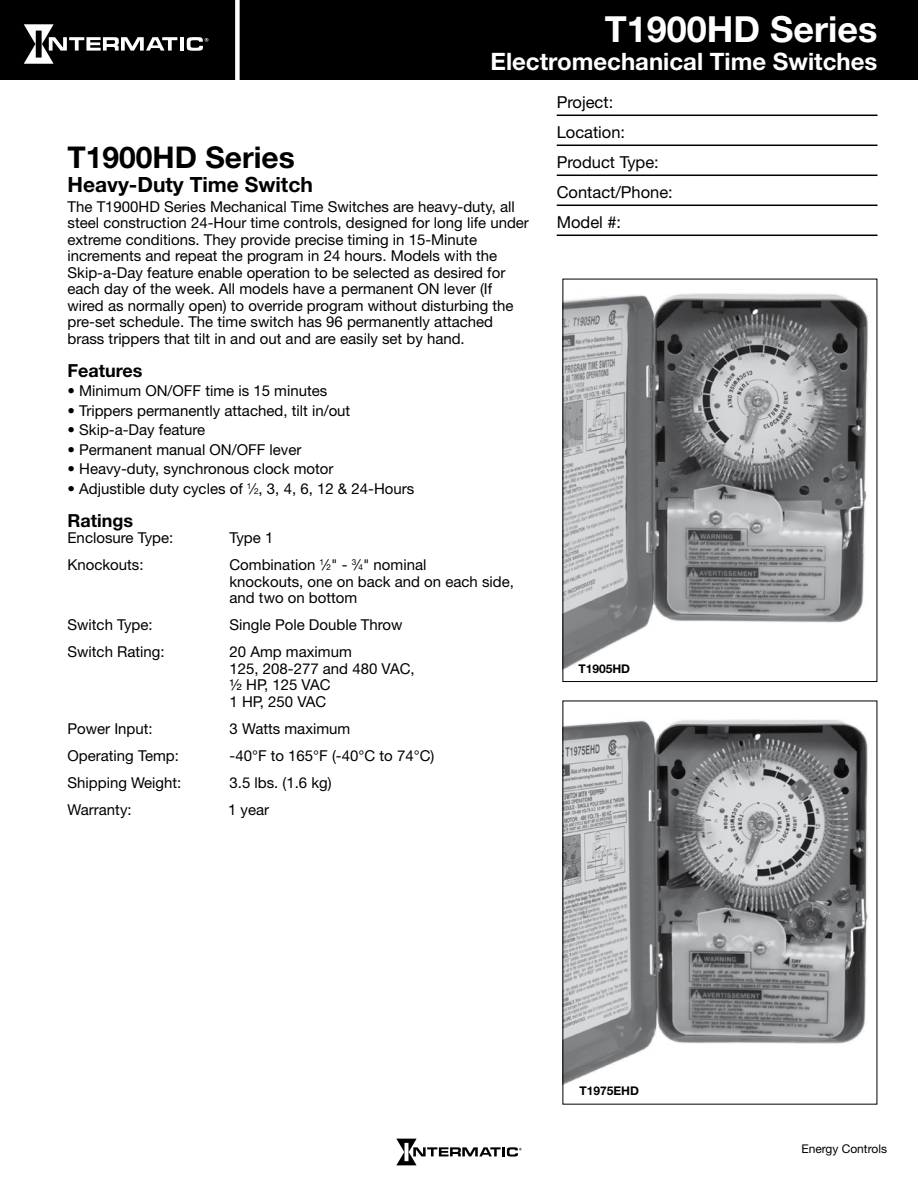
<style>
.page{position:relative;width:918px;height:1188px;background:#fff}
.page>*{position:absolute;margin:0;border:0;box-sizing:border-box;transform-origin:0 0}
.t1{font:700 36px "Helvetica Neue LT Std";color:#fff}
.t2{font:700 30px "Helvetica Neue LT Std";color:#000}
.t3{font:700 24px "Helvetica Neue LT Std";color:#fff}
.t4{font:700 21px "Helvetica Neue LT Std";color:#000}
.t5{font:700 18px "Helvetica Neue LT Std";color:#000}
.t6{font:16.5px/30px "Helvetica Neue LT Std";color:#000}
.t7{font:15px/16.5px "Helvetica Neue LT Std";color:#000}
.t8{font:700 12px "Helvetica Neue LT Std";color:#000}
.t9{font:12px "Helvetica Neue LT Std";color:#000}
.s1{font-size:8.25px}
</style>
<div class="page">
<svg style="left:396px;top:1139px;width:126px;height:26px"></svg>
<div style="left:0;top:0;width:918px;height:80px;background:#000"></div>
<hr style="left:180px;top:37px;width:4px;height:14px;background:#fff">
<svg style="left:187px;top:37px;width:21px;height:14px"></svg>
<svg style="left:24px;top:24px;width:153px;height:40px"></svg>
<div style="left:235px;top:0;width:5px;height:92px;background:#fff"></div>
<hr style="left:557px;top:115px;width:321px;height:1px;background:#000">
<hr style="left:557px;top:145px;width:321px;height:1px;background:#000">
<hr style="left:557px;top:175px;width:321px;height:1px;background:#000">
<hr style="left:557px;top:205px;width:321px;height:1px;background:#000">
<hr style="left:557px;top:235px;width:321px;height:1px;background:#000">
<img style="left:565px;top:293px;width:303px;height:377px">
<img style="left:565px;top:719px;width:303px;height:365px">
<h1 class="t1" style="left:605px;top:7px;width:274px">T1900HD Series</h1>
<h3 class="t3" style="left:490px;top:46px;width:388px">Electromechanical Time Switches</h3>
<h2 class="t2" style="left:68px;top:139px;width:229px">T1900HD Series</h2>
<h3 class="t4" style="left:68px;top:172px;width:247px">Heavy-Duty Time Switch</h3>
<p class="t7" style="left:68px;top:198px;width:463px">The T1900HD Series Mechanical Time Switches are heavy-duty, all steel construction 24-Hour time controls, designed for long life under extreme conditions. They provide precise timing in 15-Minute increments and repeat the program in 24 hours. Models with the Skip-a-Day feature enable operation to be selected as desired for each day of the week. All models have a permanent ON lever (If wired as normally open) to override program without disturbing the pre-set schedule. The time switch has 96 permanently attached brass trippers that tilt in and out and are easily set by hand.</p>
<p class="t5" style="left:68px;top:359px;width:77px">Features</p>
<p class="t7" style="left:68px;top:383px;width:261px">• Minimum ON/OFF time is 15 minutes</p>
<p class="t7" style="left:68px;top:402px;width:284px">• Trippers permanently attached, tilt in/out</p>
<p class="t7" style="left:68px;top:422px;width:139px">• Skip-a-Day feature</p>
<p class="t7" style="left:68px;top:441px;width:235px">• Permanent manual ON/OFF lever</p>
<p class="t7" style="left:68px;top:461px;width:267px">• Heavy-duty, synchronous clock motor</p>
<p class="t7" style="left:68px;top:480px;width:348px">• Adjustible duty cycles of <sup>1</sup>⁄<span class="s1">2</span>, 3, 4, 6, 12 &amp; 24-Hours</p>
<p class="t5" style="left:68px;top:509px;width:67px">Ratings</p>
<p class="t7" style="left:68px;top:530px;width:107px">Enclosure Type:</p>
<p class="t7" style="left:230px;top:530px;width:45px">Type 1</p>
<p class="t7" style="left:68px;top:557px;width:78px">Knockouts:</p>
<p class="t7" style="left:230px;top:557px;width:286px">Combination <sup>1</sup>⁄<span class="s1">2</span>" - <sup>3</sup>⁄<span class="s1">4</span>" nominal<br>knockouts, one on back and on each side, and two on bottom</p>
<p class="t7" style="left:68px;top:617px;width:87px">Switch Type:</p>
<p class="t7" style="left:230px;top:617px;width:175px">Single Pole Double Throw</p>
<p class="t7" style="left:68px;top:644px;width:99px">Switch Rating:</p>
<p class="t7" style="left:230px;top:644px;width:187px">20 Amp maximum<br>125, 208-277 and 480 VAC, ½ HP, 125 VAC<br>1 HP, 250 VAC</p>
<p class="t7" style="left:68px;top:720px;width:87px">Power Input:</p>
<p class="t7" style="left:230px;top:720px;width:122px">3 Watts maximum</p>
<p class="t7" style="left:68px;top:747px;width:113px">Operating Temp:</p>
<p class="t7" style="left:230px;top:747px;width:206px">-40°F to 165°F (-40°C to 74°C)</p>
<p class="t7" style="left:68px;top:774px;width:115px">Shipping Weight:</p>
<p class="t7" style="left:230px;top:774px;width:104px">3.5 lbs. (1.6 kg)</p>
<p class="t7" style="left:68px;top:801px;width:66px">Warranty:</p>
<p class="t7" style="left:228px;top:801px;width:43px">1 year</p>
<p class="t6" style="left:557px;top:87px;width:118px">Project:<br>Location:<br>Product Type:<br>Contact/Phone:<br>Model #:</p>
<p class="t8" style="left:578px;top:661px;width:53px">T1905HD</p>
<p class="t8" style="left:579px;top:1083px;width:61px">T1975EHD</p>
<p class="t9" style="left:801px;top:1142px;width:87px">Energy Controls</p>
</div>
